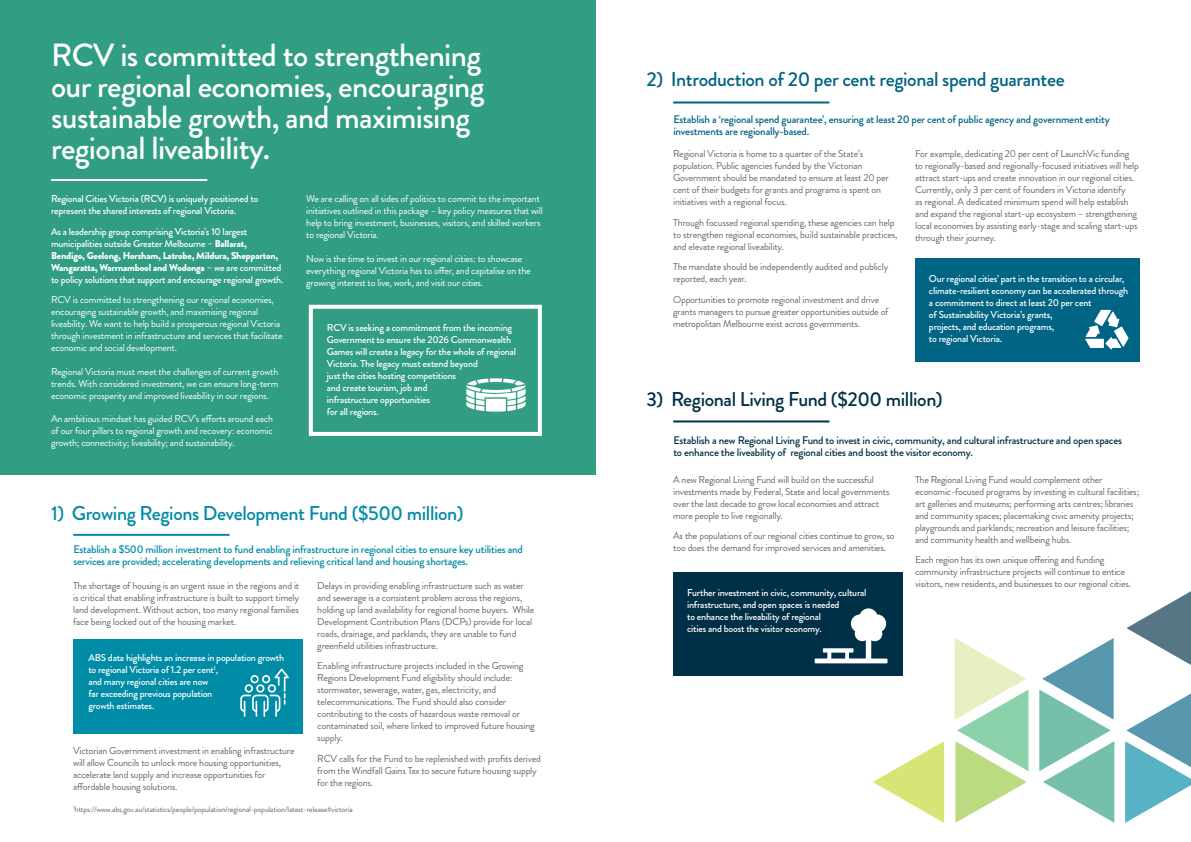
<style>
.page{position:relative;width:1191px;height:842px;background:#fff}
.page>*{position:absolute;margin:0;border:0;box-sizing:border-box;transform-origin:0 0}
.t1{font:500 32px/31px "Brandon Grotesque";letter-spacing:-.02em;color:#fff}
.t2{font:500 20px "Brandon Grotesque";letter-spacing:-.02em;color:#006485}
.t3{font:500 20px "Brandon Grotesque";letter-spacing:-.02em;color:#008ba6}
.t4{font:500 20px "Brandon Grotesque";letter-spacing:-.02em;color:#003047}
.t5{font:500 11px/12px "Brandon Grotesque";letter-spacing:-.02em;color:#008ba6}
.t6{font:500 11px/12px "Brandon Grotesque";letter-spacing:-.02em;color:#003047}
.t7{font:500 11px/12px "Brandon Grotesque";letter-spacing:-.02em;color:#006485}
.t8{font:10px/12px "Brandon Grotesque";letter-spacing:-.02em;color:#666769}
.t9{font:500 10px/12px "Brandon Grotesque";letter-spacing:-.02em;color:#fff}
.t10{font:10px/12px "Brandon Grotesque";letter-spacing:-.02em;color:#fff}
.t11{font:8px "Brandon Grotesque";letter-spacing:-.02em;color:#666769}
.s1{font-weight:900}
</style>
<div class="page">
<svg style="left:873px;top:741px;width:71px;height:82px"></svg>
<svg style="left:954px;top:638px;width:74px;height:185px"></svg>
<svg style="left:1039px;top:638px;width:75px;height:185px"></svg>
<svg style="left:1125px;top:693px;width:66px;height:130px"></svg>
<svg style="left:1126px;top:591px;width:65px;height:74px"></svg>
<div style="left:0;top:0;width:595px;height:475px;background:#319e84"></div>
<div style="left:309px;top:305px;width:233px;height:131px;border:4px solid #fff"></div>
<svg style="left:466px;top:378px;width:59px;height:34px"></svg>
<div style="left:673px;top:572px;width:229px;height:103px;background:#003047"></div>
<div style="left:73px;top:639px;width:229px;height:94px;background:#008ba6"></div>
<svg style="left:240px;top:668px;width:49px;height:49px"></svg>
<hr style="left:73px;top:534px;width:156px;height:2px;background:#008ba6">
<hr style="left:673px;top:102px;width:156px;height:2px;background:#006485">
<hr style="left:673px;top:420px;width:156px;height:2px;background:#003047">
<hr style="left:51px;top:179px;width:156px;height:2px;background:#fff">
<svg style="left:814px;top:608px;width:73px;height:55px"></svg>
<div style="left:915px;top:258px;width:225px;height:103px;background:#006485"></div>
<svg style="left:1085px;top:310px;width:43px;height:40px"></svg>
<h1 class="t1" style="left:51px;top:40px;width:435px">RCV is committed to strengthening our regional economies, encouraging sustainable growth, and maximising regional liveability.</h1>
<p class="t9" style="left:51px;top:193px;width:209px">Regional Cities Victoria (RCV) is uniquely positioned to represent the shared interests of regional Victoria.</p>
<p class="t9" style="left:51px;top:226px;width:234px">As a leadership group comprising Victoria’s 10 largest municipalities outside Greater Melbourne – <span class="s1">Ballarat,<br>Bendigo, Geelong, Horsham, Latrobe, Mildura, Shepparton, Wangaratta, Warrnambool and Wodonga</span> – we are committed to policy solutions that support and encourage regional growth.</p>
<p class="t10" style="left:51px;top:294px;width:233px">RCV is committed to strengthening our regional economies, encouraging sustainable growth, and maximising regional liveability. We want to help build a prosperous regional Victoria through investment in infrastructure and services that facilitate economic and social development.</p>
<p class="t10" style="left:51px;top:365px;width:229px;text-align:justify">Regional Victoria must meet the challenges of current growth trends. With considered investment, we can ensure long-term economic prosperity and improved liveability in our regions.</p>
<p class="t10" style="left:51px;top:413px;width:224px;text-align:justify">An ambitious mindset has guided RCV’s efforts around each of our four pillars to regional growth and recovery: economic growth; connectivity; liveability; and sustainability.</p>
<p class="t10" style="left:306px;top:193px;width:238px">We are calling on all sides of politics to commit to the important initiatives outlined in this package – key policy measures that will help to bring investment, businesses, visitors, and skilled workers to regional Victoria.</p>
<p class="t10" style="left:306px;top:252px;width:226px">Now is the time to invest in our regional cities: to showcase everything regional Victoria has to offer, and capitalise on the growing interest to live, work, and visit our cities.</p>
<p class="t9" style="left:327px;top:321px;width:191px">RCV is seeking a commitment from the incoming Government to ensure the 2026 Commonwealth Games will create a legacy for the whole of regional Victoria. The legacy must extend beyond<br>just the cities hosting competitions<br>and create tourism, job and<br>infrastructure opportunities<br>for all regions.</p>
<h2 class="t2" style="left:646px;top:66px;width:420px">2) Introduction of 20 per cent regional spend guarantee</h2>
<p class="t7" style="left:673px;top:114px;width:438px">Establish a ‘regional spend guarantee’, ensuring at least 20 per cent of public agency and government entity investments are regionally-based.</p>
<p class="t8" style="left:673px;top:148px;width:217px">Regional Victoria is home to a quarter of the State’s population. Public agencies funded by the Victorian Government should be mandated to ensure at least 20 per cent of their budgets for grants and programs is spent on initiatives with a regional focus.</p>
<p class="t8" style="left:673px;top:217px;width:226px">Through focussed regional spending, these agencies can help to strengthen regional economies, build sustainable practices, and elevate regional liveability.</p>
<p class="t8" style="left:673px;top:261px;width:217px">The mandate should be independently audited and publicly reported, each year.</p>
<p class="t8" style="left:673px;top:294px;width:217px">Opportunities to promote regional investment and drive grants managers to pursue greater opportunities outside of metropolitan Melbourne exist across governments.</p>
<p class="t8" style="left:915px;top:148px;width:225px">For example, dedicating 20 per cent of LaunchVic funding to regionally-based and regionally-focused initiatives will help attract start-ups and create innovation in our regional cities.<br>Currently, only 3 per cent of founders in Victoria identify<br>as regional. A dedicated minimum spend will help establish and expand the regional start-up ecosystem – strengthening local economies by assisting early-stage and scaling start-ups through their journey.</p>
<p class="t9" style="left:929px;top:273px;width:201px">Our regional cities’ part in the transition to a circular, climate-resilient economy can be accelerated through a commitment to direct at least 20 per cent<br>of Sustainability Victoria’s grants,<br>projects, and education programs,<br>to regional Victoria.</p>
<h2 class="t4" style="left:646px;top:385px;width:298px">3) Regional Living Fund ($200 million)</h2>
<p class="t6" style="left:673px;top:434px;width:450px">Establish a new Regional Living Fund to invest in civic, community, and cultural infrastructure and open spaces to enhance the liveability of regional cities and boost the visitor economy.</p>
<p class="t8" style="left:673px;top:473px;width:218px">A new Regional Living Fund will build on the successful investments made by Federal, State and local governments over the last decade to grow local economies and attract more people to live regionally.</p>
<p class="t8" style="left:673px;top:530px;width:223px">As the populations of our regional cities continue to grow, so too does the demand for improved services and amenities.</p>
<p class="t9" style="left:687px;top:587px;width:181px">Further investment in civic, community, cultural infrastructure, and open spaces is needed<br>to enhance the liveability of regional<br>cities and boost the visitor economy.</p>
<p class="t8" style="left:915px;top:473px;width:226px">The Regional Living Fund would complement other economic-focused programs by investing in cultural facilities; art galleries and museums; performing arts centres; libraries and community spaces; placemaking civic amenity projects; playgrounds and parklands; recreation and leisure facilities; and community health and wellbeing hubs.</p>
<p class="t8" style="left:915px;top:554px;width:211px">Each region has its own unique offering and funding community infrastructure projects will continue to entice</p>
<h2 class="t3" style="left:51px;top:499px;width:414px">1) Growing Regions Development Fund ($500 million)</h2>
<p class="t5" style="left:73px;top:543px;width:451px">Establish a $500 million investment to fund enabling infrastructure in regional cities to ensure key utilities and services are provided; accelerating developments and relieving critical land and housing shortages.</p>
<p class="t8" style="left:73px;top:579px;width:228px">The shortage of housing is an urgent issue in the regions and it</p>
<p class="t8" style="left:915px;top:578px;width:217px">visitors, new residents, and businesses to our regional cities.</p>
<p class="t8" style="left:73px;top:591px;width:227px;text-align:justify">is critical that enabling infrastructure is built to support timely land development. Without action, too many regional families face being locked out of the housing market.</p>
<p class="t9" style="left:88px;top:652px;width:197px">ABS data highlights an increase in population growth to regional Victoria of 1.2 per cent<sup>1</sup>,<br>and many regional cities are now<br>far exceeding previous population<br>growth estimates.</p>
<p class="t8" style="left:73px;top:744px;width:223px">Victorian Government investment in enabling infrastructure will allow Councils to unlock more housing opportunities, accelerate land supply and increase opportunities for affordable housing solutions.</p>
<p class="t8" style="left:317px;top:579px;width:219px">Delays in providing enabling infrastructure such as water and sewerage is a consistent problem across the regions, holding up land availability for regional home buyers. While Development Contribution Plans (DCPs) provide for local roads, drainage, and parklands, they are unable to fund greenfield utilities infrastructure.</p>
<p class="t8" style="left:317px;top:660px;width:219px">Enabling infrastructure projects included in the Growing Regions Development Fund eligibility should include: stormwater, sewerage, water, gas, electricity, and telecommunications. The Fund should also consider contributing to the costs of hazardous waste removal or contaminated soil, where linked to improved future housing supply.</p>
<p class="t8" style="left:317px;top:753px;width:225px">RCV calls for the Fund to be replenished with profits derived from the Windfall Gains Tax to secure future housing supply for the regions.</p>
<p class="t11" style="left:73px;top:803px;width:281px"><sup>1</sup>https://www.abs.gov.au/statistics/people/population/regional-population/latest-release#victoria</p>
</div>
